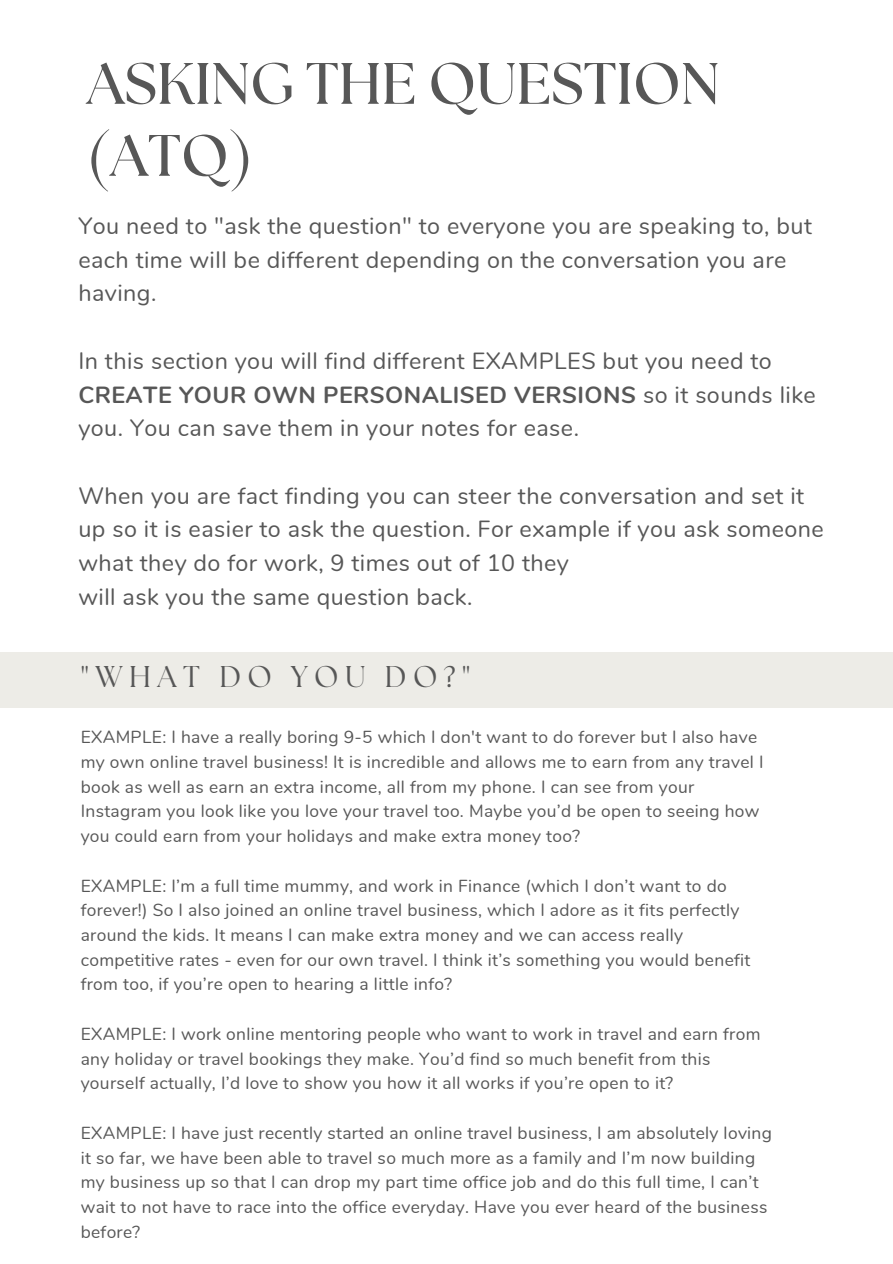
<style>
.page{position:relative;width:893px;height:1264px;background:#fff}
.page>*{position:absolute;margin:0;border:0;box-sizing:border-box;transform-origin:0 0}
.t1{font:700 58.2px/72px "The Seasons";letter-spacing:.005em;color:#575757}
.t2{font:30px "The Seasons";letter-spacing:.215em;color:#575757}
.t3{font:23.25px/33.8px "Nunito";letter-spacing:.02em;color:#575757}
.t4{font:17.4px/24.8px "Nunito";letter-spacing:.02em;color:#575757}
.s1{font-weight:700}
</style>
<div class="page">
<div style="left:0;top:652px;width:892px;height:55px;background:#edece7"></div>
<p class="t1" style="left:87px;top:50px;width:634px">ASKING THE QUESTION (ATQ)</p>
<p class="t3" style="left:78px;top:209px;width:735px">You need to "ask the question" to everyone you are speaking to, but each time will be different depending on the conversation you are having.</p>
<p class="t3" style="left:78px;top:344px;width:739px">In this section you will find different EXAMPLES but you need to<br><span class="s1">CREATE YOUR OWN PERSONALISED VERSIONS</span> so it sounds like you. You can save them in your notes for ease.</p>
<p class="t3" style="left:78px;top:479px;width:747px">When you are fact finding you can steer the conversation and set it up so it is easier to ask the question. For example if you ask someone what they do for work, 9 times out of 10 they</p>
<p class="t3" style="left:78px;top:580px;width:395px">will ask you the same question back.</p>
<p class="t2" style="left:81px;top:663px;width:391px">"WHAT DO YOU DO?"</p>
<p class="t4" style="left:81px;top:725px;width:684px">EXAMPLE: I have a really boring 9-5 which I don't want to do forever but I also have my own online travel business! It is incredible and allows me to earn from any travel I book as well as earn an extra income, all from my phone. I can see from your Instagram you look like you love your travel too. Maybe you’d be open to seeing how you could earn from your holidays and make extra money too?</p>
<p class="t4" style="left:81px;top:873px;width:671px">EXAMPLE: I’m a full time mummy, and work in Finance (which I don’t want to do forever!) So I also joined an online travel business, which I adore as it fits perfectly around the kids. It means I can make extra money and we can access really competitive rates - even for our own travel. I think it’s something you would benefit from too, if you’re open to hearing a little info?</p>
<p class="t4" style="left:81px;top:1021px;width:681px">EXAMPLE: I work online mentoring people who want to work in travel and earn from any holiday or travel bookings they make. You’d find so much benefit from this yourself actually, I’d love to show you how it all works if you’re open to it?</p>
<p class="t4" style="left:81px;top:1120px;width:692px">EXAMPLE: I have just recently started an online travel business, I am absolutely loving it so far, we have been able to travel so much more as a family and I’m now building my business up so that I can drop my part time office job and do this full time, I can’t wait to not have to race into the office everyday. Have you ever heard of the business before?</p>
</div>
